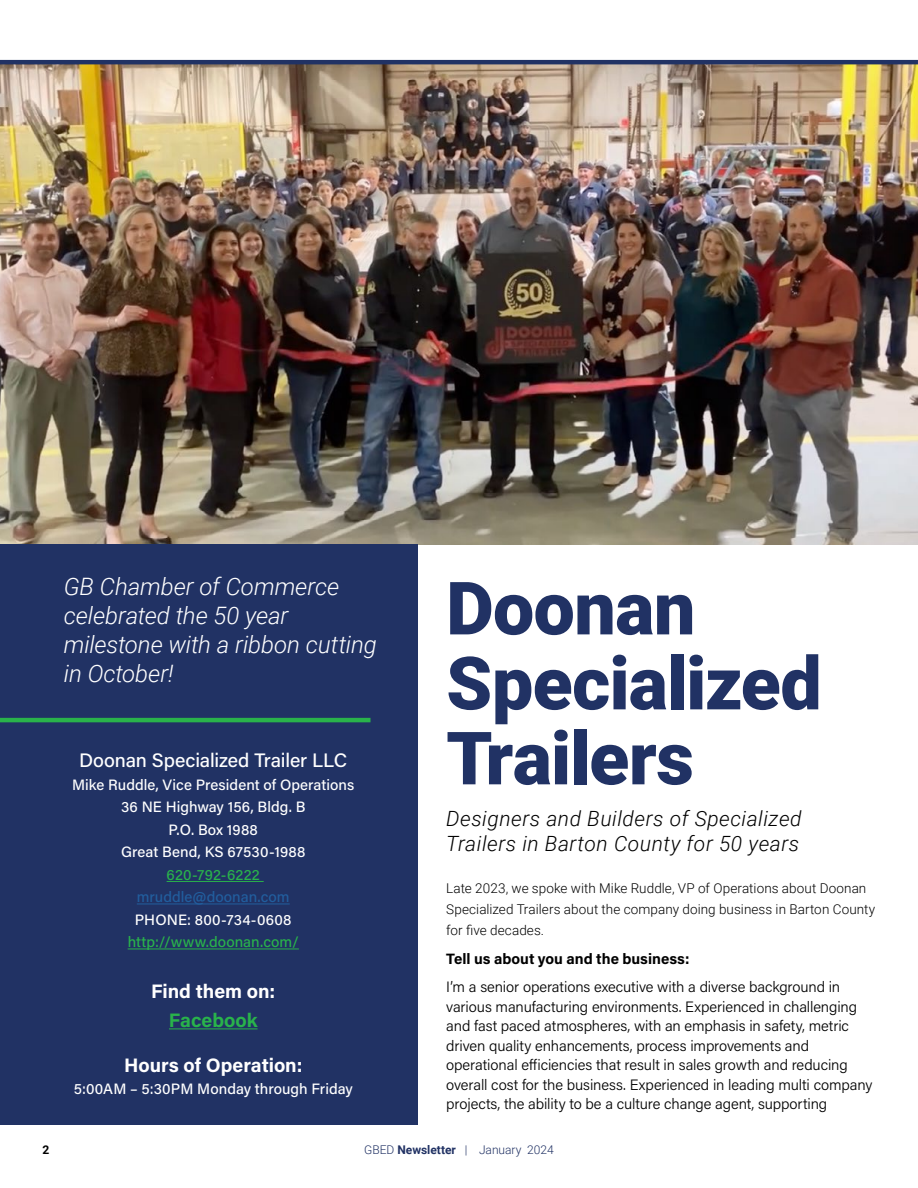
<style>
.page{position:relative;width:918px;height:1188px;background:#fff}
.page>*{position:absolute;margin:0;border:0;box-sizing:border-box;transform-origin:0 0}
.t1{font:900 73.5px/75px "Roboto";letter-spacing:-.01em;color:#213264}
.t2{font:italic 300 24px/28.8px "Roboto";letter-spacing:-.005em;color:#fff}
.t3{font:italic 300 21px/25.2px "Roboto";letter-spacing:.025em;color:#000}
.t4{font:700 19.5px "Acumin Pro";color:#fff}
.t5{font:500 19.5px "Acumin Pro";letter-spacing:-.01em;color:#fff}
.t6{font:700 19.5px "Acumin Pro";color:#29b34b}
.t7{font:300 15px/19.5px "Acumin Pro";letter-spacing:-.005em;color:#000}
.t8{font:500 15px/22.5px "Acumin Pro";letter-spacing:.005em;color:#fff;text-align:center}
.t9{font:500 15px "Acumin Pro";letter-spacing:.005em;color:#29b34b}
.t10{font:700 15px "Acumin Pro";color:#000}
.t11{font:500 15px "Acumin Pro";letter-spacing:.005em;color:#215e9e}
.t12{font:300 13.5px/21px "Roboto";letter-spacing:.005em;color:#000}
.t13{font:300 12px "Roboto";color:#213264}
.t14{font:700 12px "Roboto";color:#000}
.s1{font-weight:700}
</style>
<div class="page">
<img style="left:0;top:64px;width:918px;height:481px">
<div style="left:0;top:545px;width:417px;height:580px;background:#213264"></div>
<hr style="left:0;top:718px;width:371px;height:4px;background:#29b34b">
<hr style="left:167px;top:881px;width:97px;height:1px;background:#29b34b">
<hr style="left:137px;top:904px;width:153px;height:1px;background:#215e9e">
<hr style="left:128px;top:949px;width:171px;height:1px;background:#29b34b">
<hr style="left:169px;top:1028px;width:89px;height:1px;background:#29b34b">
<hr style="left:0;top:60px;width:918px;height:4px;background:#213264">
<h2 class="t2" style="left:64px;top:571px;width:315px">GB Chamber of Commerce celebrated the 50 year milestone with a ribbon cutting in October!</h2>
<h3 class="t5" style="left:79px;top:747px;width:270px">Doonan Specialized Trailer LLC</h3>
<p class="t8" style="left:72px;top:773px;width:284px">Mike Ruddle, Vice President of Operations<br>36 NE Highway 156, Bldg. B<br>P.O. Box 1988<br>Great Bend, KS 67530-1988</p>
<p class="t9" style="left:167px;top:864px;width:95px">620-792-6222</p>
<p class="t11" style="left:137px;top:887px;width:154px">mruddle@doonan.com</p>
<p class="t8" style="left:135px;top:908px;width:158px">PHONE: 800-734-0608</p>
<p class="t9" style="left:128px;top:932px;width:173px">http://www.doonan.com/</p>
<h3 class="t4" style="left:151px;top:978px;width:126px">Find them on:</h3>
<h3 class="t6" style="left:169px;top:1006px;width:90px">Facebook</h3>
<h3 class="t4" style="left:124px;top:1051px;width:180px">Hours of Operation:</h3>
<p class="t8" style="left:74px;top:1077px;width:281px">5:00AM – 5:30PM Monday through Friday</p>
<h1 class="t1" style="left:446px;top:568px;width:377px">Doonan<br>Specialized<br>Trailers</h1>
<h3 class="t3" style="left:446px;top:805px;width:357px">Designers and Builders of Specialized<br>Trailers in Barton County for 50 years</h3>
<p class="t12" style="left:446px;top:878px;width:431px">Late 2023, we spoke with Mike Ruddle, VP of Operations about Doonan<br>Specialized Trailers about the company doing business in Barton County for five decades.</p>
<p class="t10" style="left:446px;top:948px;width:245px">Tell us about you and the business:</p>
<p class="t7" style="left:446px;top:977px;width:428px">I’m a senior operations executive with a diverse background in various manufacturing environments. Experienced in challenging and fast paced atmospheres, with an emphasis in safety, metric driven quality enhancements, process improvements and operational efficiencies that result in sales growth and reducing overall cost for the business. Experienced in leading multi company projects, the ability to be a culture change agent, supporting</p>
<p class="t14" style="left:43px;top:1141px;width:8px">2</p>
<p class="t13" style="left:364px;top:1141px;width:191px">GBED <span class="s1">Newsletter</span> | January 2024</p>
</div>
